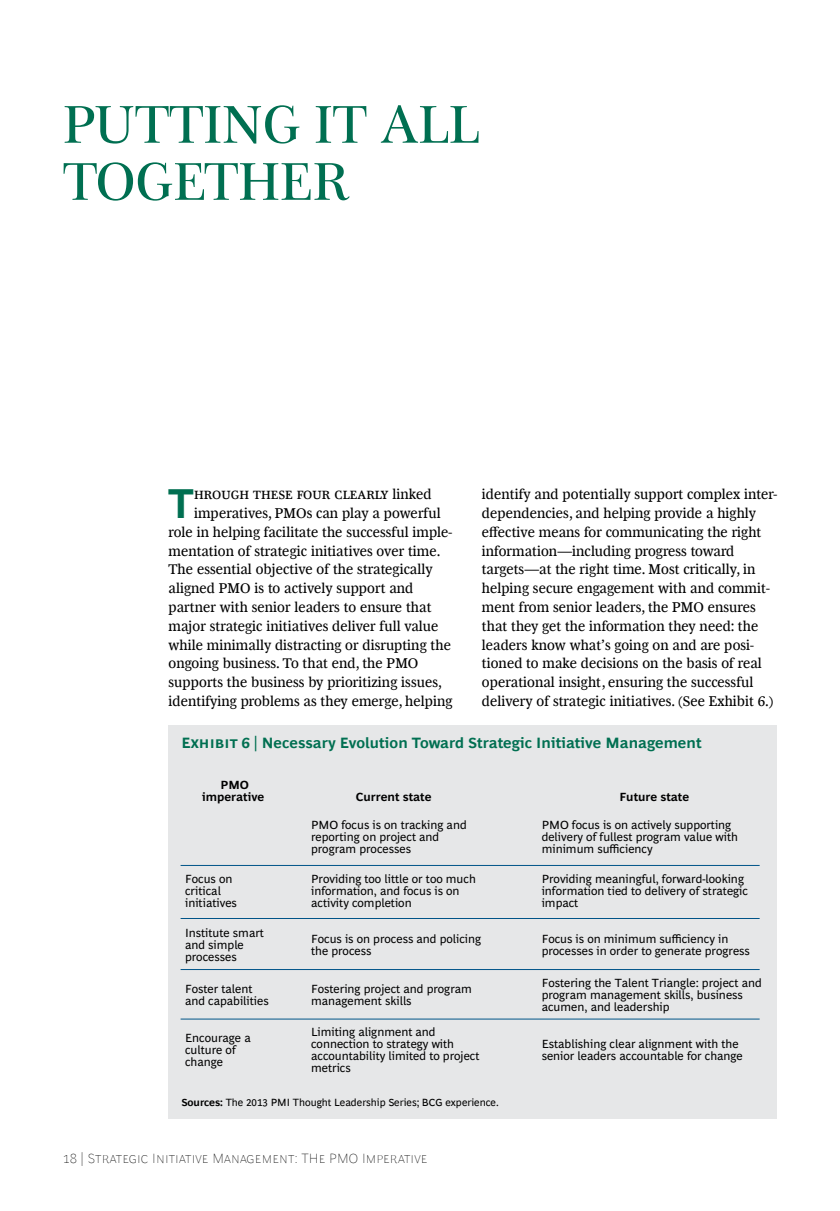
<style>
.page{position:relative;width:840px;height:1211px;background:#fff}
.page>*{position:absolute;margin:0;border:0;box-sizing:border-box;transform-origin:0 0}
.t1{font:54px/57px "Henderson BCG Serif Head";color:#006f51}
.t2{font:700 41.85px "Henderson BCG Sans";color:#006f51}
.t3{font:700 15px "Henderson BCG Sans";letter-spacing:.005em;color:#006f51}
.t4{font:14.25px/18.8px "Henderson BCG Serif";letter-spacing:.005em;color:#000}
.t5{font:100 13.5px "Henderson BCG Sans";letter-spacing:.01em;color:#000}
.t6{font:12px/12px "Henderson BCG Sans";color:#000}
.t7{font:700 12px/12px "Henderson BCG Sans";color:#000;text-align:center}
.t8{font:10.5px "Henderson BCG Sans";color:#000}
.s1{font-weight:700}
</style>
<div class="page">
<div style="left:169px;top:724px;width:608px;height:394px;background:#e6e7e8"></div>
<hr style="left:181px;top:864px;width:578px;height:1px;background:#005488">
<hr style="left:181px;top:917px;width:578px;height:1px;background:#005488">
<hr style="left:181px;top:968px;width:578px;height:1px;background:#005488">
<hr style="left:181px;top:1018px;width:578px;height:1px;background:#005488">
<h1 class="t1" style="left:63px;top:91px;width:418px">PUTTING IT ALL<br>TOGETHER</h1>
<h2 class="t2" style="left:168px;top:473px;width:27px">T</h2>
<p class="t4" style="left:194px;top:484px;width:239px">hrough these four clearly linked</p>
<p class="t4" style="left:194px;top:502px;width:248px">imperatives, PMOs can play a powerful</p>
<p class="t4" style="left:169px;top:521px;width:285px">role in helping facilitate the successful imple-</p>
<p class="t4" style="left:169px;top:540px;width:273px">mentation of strategic initiatives over time.</p>
<p class="t4" style="left:169px;top:559px;width:266px">The essential objective of the strategically</p>
<p class="t4" style="left:169px;top:577px;width:246px">aligned PMO is to actively support and</p>
<p class="t4" style="left:169px;top:596px;width:264px">partner with senior leaders to ensure that</p>
<p class="t4" style="left:169px;top:615px;width:271px">major strategic initiatives deliver full value</p>
<p class="t4" style="left:169px;top:634px;width:284px">while minimally distracting or disrupting the</p>
<p class="t4" style="left:169px;top:652px;width:251px">ongoing business. To that end, the PMO</p>
<p class="t4" style="left:169px;top:671px;width:275px">supports the business by prioritizing issues,</p>
<p class="t4" style="left:169px;top:690px;width:285px">identifying problems as they emerge, helping</p>
<p class="t4" style="left:482px;top:484px;width:297px">identify and potentially support complex inter&shy;dependencies, and helping provide a highly effective means for communicating the right information—including progress toward targets—at the right time. Most critically, in helping secure engagement with and commit&shy;ment from senior leaders, the PMO ensures that they get the information they need: the leaders know what’s going on and are posi&shy;tioned to make decisions on the basis of real operational insight, ensuring the successful delivery of strategic initiatives. (See Exhibit 6.)</p>
<p class="t3" style="left:181px;top:732px;width:522px">Exhibit 6 | Necessary Evolution Toward Strategic Initiative Management</p>
<p class="t7" style="left:202px;top:777px;width:64px">PMO imperative</p>
<p class="t7" style="left:356px;top:789px;width:77px">Current state</p>
<p class="t7" style="left:619px;top:789px;width:71px">Future state</p>
<p class="t6" style="left:311px;top:817px;width:157px">PMO focus is on tracking and reporting on project and program processes</p>
<p class="t6" style="left:542px;top:817px;width:198px">PMO focus is on actively supporting delivery of fullest program value with minimum sufficiency</p>
<p class="t6" style="left:185px;top:871px;width:53px">Focus on critical initiatives</p>
<p class="t6" style="left:311px;top:871px;width:166px">Providing too little or too much information, and focus is on activity completion</p>
<p class="t6" style="left:542px;top:871px;width:208px">Providing meaningful, forward-looking information tied to delivery of strategic impact</p>
<p class="t6" style="left:185px;top:925px;width:80px">Institute smart and simple processes</p>
<p class="t6" style="left:311px;top:931px;width:172px">Focus is on process and policing the process</p>
<p class="t6" style="left:542px;top:931px;width:210px">Focus is on minimum sufficiency in processes in order to generate progress</p>
<p class="t6" style="left:185px;top:981px;width:85px">Foster talent and capabilities</p>
<p class="t6" style="left:311px;top:981px;width:162px">Fostering project and program management skills</p>
<p class="t6" style="left:542px;top:975px;width:222px">Fostering the Talent Triangle: project and program management skills, business acumen, and leadership</p>
<p class="t6" style="left:185px;top:1030px;width:67px">Encourage a culture of change</p>
<p class="t6" style="left:311px;top:1024px;width:170px">Limiting alignment and connection to strategy with accountability limited to project metrics</p>
<p class="t6" style="left:542px;top:1036px;width:203px">Establishing clear alignment with the senior leaders accountable for change</p>
<p class="t8" style="left:181px;top:1094px;width:319px"><span class="s1">Sources:</span> The 2013 PMI Thought Leadership Series; BCG experience.</p>
<p class="t5" style="left:63px;top:1147px;width:366px">18 | Strategic Initiative Management: THe PMO Imperative</p>
</div>
